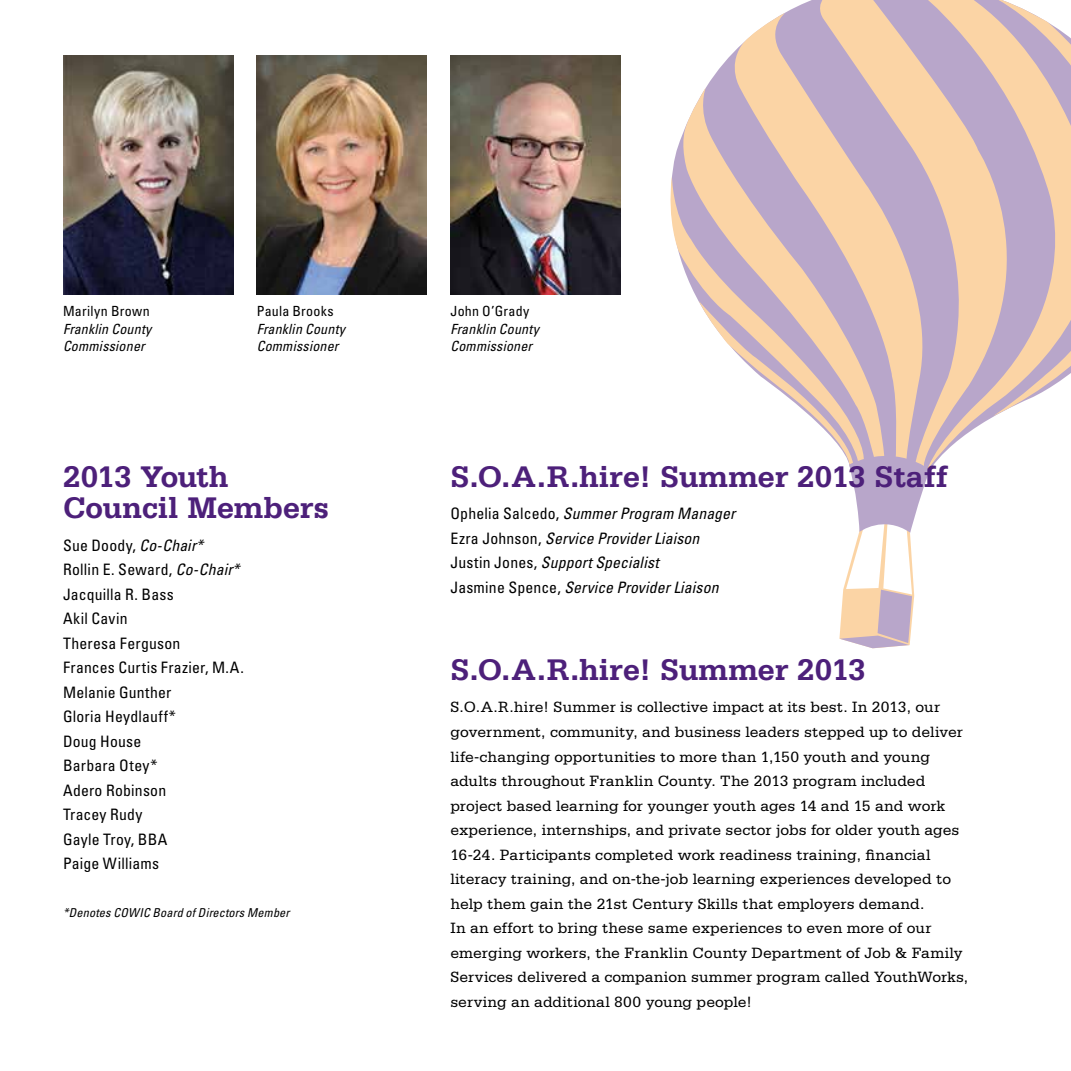
<style>
.page{position:relative;width:1071px;height:1071px;background:#fff}
.page>*{position:absolute;margin:0;border:0;box-sizing:border-box;transform-origin:0 0}
.t1{font:700 31.5px/31.5px "Serifa";letter-spacing:-.01em;color:#4d207a}
.t2{font:15.75px/24.5px "Serifa";letter-spacing:.005em;color:#000}
.t3{font:condensed 15.75px/24.5px "Univers";letter-spacing:.015em;color:#000}
.t4{font:italic condensed 15.75px/24.5px "Univers";letter-spacing:.01em;color:#000}
.t5{font:italic condensed 14px/17.5px "Univers";letter-spacing:.015em;color:#000}
.t6{font:condensed 14px "Univers";letter-spacing:.02em;color:#000}
.t7{font:italic condensed 12.25px "Univers";letter-spacing:.015em;color:#000}
.s1{font-style:italic}
.s2{font-style:normal}
</style>
<div class="page">
<img style="left:451px;top:55px;width:170px;height:240px">
<img style="left:63px;top:55px;width:170px;height:240px">
<img style="left:257px;top:55px;width:170px;height:240px">
<svg style="left:727px;top:13px;width:179px;height:288px;fill:#fbd4a9"></svg>
<svg style="left:680px;top:88px;width:205px;height:213px"></svg>
<svg style="left:906px;top:0;width:88px;height:470px"></svg>
<svg style="left:993px;top:0;width:78px;height:416px"></svg>
<svg style="left:670px;top:176px;width:195px;height:126px"></svg>
<svg style="left:699px;top:301px;width:231px;height:347px"></svg>
<p class="t6" style="left:63px;top:302px;width:88px">Marilyn Brown</p>
<p class="t5" style="left:63px;top:320px;width:90px">Franklin County<br>Commissioner</p>
<p class="t6" style="left:257px;top:302px;width:78px">Paula Brooks</p>
<p class="t5" style="left:257px;top:320px;width:90px">Franklin County<br>Commissioner</p>
<p class="t6" style="left:450px;top:302px;width:80px">John O’Grady</p>
<p class="t5" style="left:450px;top:320px;width:90px">Franklin County<br>Commissioner</p>
<h1 class="t1" style="left:63px;top:460px;width:268px">2013 Youth<br>Council Members</h1>
<p class="t3" style="left:63px;top:533px;width:182px">Sue Doody, <span class="s1">Co-Chair*<br></span>Rollin E. Seward, <span class="s1">Co-Chair*<br></span>Jacquilla R. Bass<br>Akil Cavin<br>Theresa Ferguson<br>Frances Curtis Frazier, M.A.<br>Melanie Gunther<br>Gloria Heydlauff*<br>Doug House<br>Barbara Otey*<br>Adero Robinson<br>Tracey Rudy<br>Gayle Troy, BBA<br>Paige Williams</p>
<p class="t7" style="left:63px;top:905px;width:228px">*Denotes COWIC Board of Directors Member</p>
<h1 class="t1" style="left:450px;top:460px;width:499px">S.O.A.R.hire! Summer 2013 Staff</h1>
<p class="t4" style="left:450px;top:501px;width:286px"><span class="s2">Ophelia Salcedo,</span> Summer Program Manager <span class="s2">Ezra Johnson,</span> Service Provider Liaison <span class="s2">Justin Jones,</span> Support Specialist<br><span class="s2">Jasmine Spence,</span> Service Provider Liaison</p>
<h1 class="t1" style="left:450px;top:654px;width:417px">S.O.A.R.hire! Summer 2013</h1>
<p class="t2" style="left:450px;top:695px;width:519px">S.O.A.R.hire! Summer is collective impact at its best. In 2013, our government, community, and business leaders stepped up to deliver life-changing opportunities to more than 1,150 youth and young adults throughout Franklin County. The 2013 program included project based learning for younger youth ages 14 and 15 and work experience, internships, and private sector jobs for older youth ages 16-24. Participants completed work readiness training, financial literacy training, and on-the-job learning experiences developed to help them gain the 21st Century Skills that employers demand.<br>In an effort to bring these same experiences to even more of our emerging workers, the Franklin County Department of Job &amp; Family Services delivered a companion summer program called YouthWorks, serving an additional 800 young people!</p>
</div>
